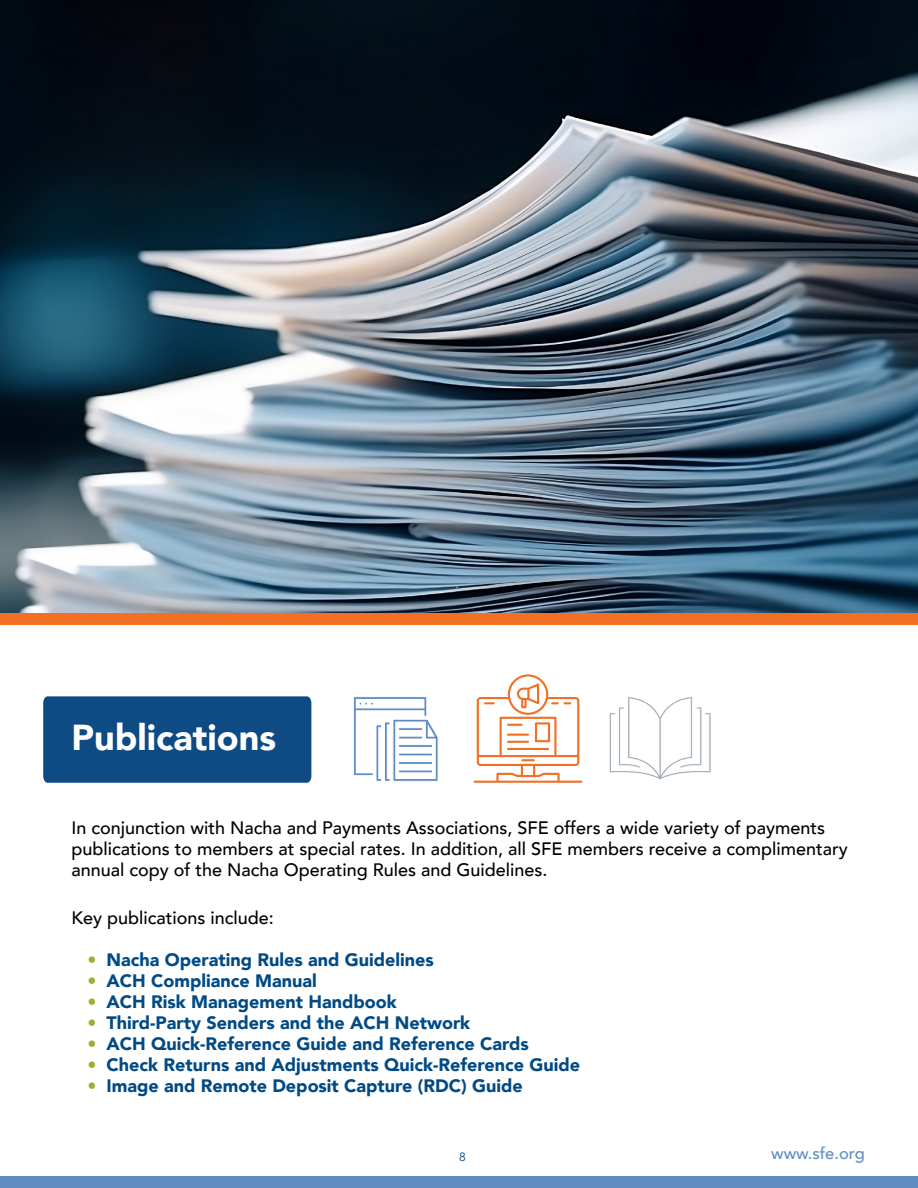
<style>
.page{position:relative;width:918px;height:1188px;background:#fff}
.page>*{position:absolute;margin:0;border:0;box-sizing:border-box;transform-origin:0 0}
.t1{font:900 36px "Avenir";color:#fff}
.t2{font:900 18px "Avenir";color:#004a85}
.t3{font:500 18px/21px "Avenir";color:#000}
.t4{font:500 16.5px "Avenir";color:#5f8dc1}
.t5{font:12px "Avenir";color:#004a85}
.s1{color:#96b137}
</style>
<div class="page">
<img style="left:0;top:0;width:918px;height:614px">
<div style="left:43px;top:696px;width:268px;height:87px;background:#0e4b85"></div>
<svg style="left:609px;top:697px;width:102px;height:83px"></svg>
<svg style="left:354px;top:697px;width:84px;height:84px"></svg>
<svg style="left:398px;top:727px;width:25px;height:4px"></svg>
<div style="left:398px;top:736px;width:25px;height:3px;background:#5f8dc1;border:1px solid #fff"></div>
<svg style="left:398px;top:744px;width:35px;height:4px"></svg>
<div style="left:398px;top:753px;width:35px;height:3px;background:#5f8dc1;border:1px solid #fff"></div>
<svg style="left:398px;top:761px;width:35px;height:4px"></svg>
<div style="left:398px;top:770px;width:35px;height:3px;background:#5f8dc1;border:1px solid #fff"></div>
<div style="left:0;top:1177px;width:918px;height:11px;background:#5f8dc1"></div>
<svg style="left:473px;top:674px;width:110px;height:109px"></svg>
<div style="left:0;top:614px;width:918px;height:11px;background:#f27026"></div>
<h1 class="t1" style="left:71px;top:707px;width:206px">Publications</h1>
<p class="t3" style="left:71px;top:816px;width:778px">In conjunction with Nacha and Payments Associations, SFE offers a wide variety of payments publications to members at special rates. In addition, all SFE members receive a complimentary annual copy of the Nacha Operating Rules and Guidelines.</p>
<p class="t3" style="left:71px;top:906px;width:204px">Key publications include:</p>
<p class="t2" style="left:87px;top:944px;width:348px"><span class="s1">•</span> Nacha Operating Rules and Guidelines</p>
<p class="t2" style="left:87px;top:965px;width:231px"><span class="s1">•</span> ACH Compliance Manual</p>
<p class="t2" style="left:87px;top:986px;width:311px"><span class="s1">•</span> ACH Risk Management Handbook</p>
<p class="t2" style="left:87px;top:1007px;width:384px"><span class="s1">•</span> Third-Party Senders and the ACH Network</p>
<p class="t2" style="left:87px;top:1028px;width:443px"><span class="s1">•</span> ACH Quick-Reference Guide and Reference Cards</p>
<p class="t2" style="left:87px;top:1049px;width:494px"><span class="s1">•</span> Check Returns and Adjustments Quick-Reference Guide</p>
<p class="t2" style="left:87px;top:1070px;width:437px"><span class="s1">•</span> Image and Remote Deposit Capture (RDC) Guide</p>
<p class="t5" style="left:459px;top:1149px;width:8px">8</p>
<p class="t4" style="left:771px;top:1139px;width:95px">www.sfe.org</p>
</div>
